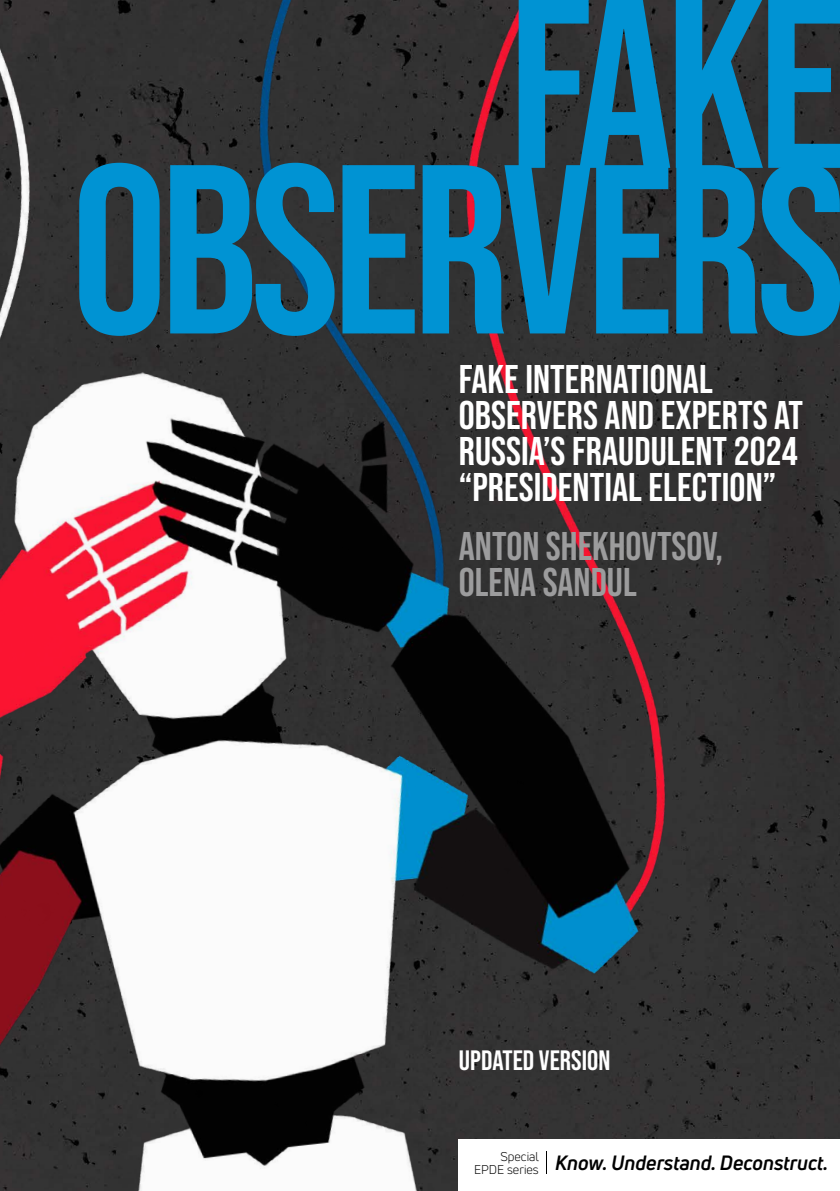
<style>
.page{position:relative;width:840px;height:1191px;background:#fff}
.page>*{position:absolute;margin:0;border:0;box-sizing:border-box;transform-origin:0 0}
.t1{font:240.4px "Bebas Neue";letter-spacing:-.03em;color:#0093d3}
.t2{font:40px/36px "Bebas Neue";color:#fff}
.t3{font:40px/36px "Bebas Neue";color:#9c9c9d}
.t4{font:28px "Bebas Neue";color:#fff}
.t5{font:italic 700 20.2px "Uni Neue";color:#000}
.t6{font:12.4px "Uni Neue";color:#000}
</style>
<div class="page">
<div style="left:802px;top:0;width:37px;height:1139px;background:#313131"></div>
<img style="left:0;top:0;width:802px;height:1191px">
<div style="left:458px;top:1139px;width:381px;height:52px;background:#fff"></div>
<svg style="left:546px;top:1151px;width:1px;height:23px"></svg>
<h1 class="t1" style="left:508px;top:-51px;width:338px">FAKE</h1>
<h1 class="t1" style="left:71px;top:114px;width:775px">OBSERVERS</h1>
<p class="t2" style="left:458px;top:361px;width:345px">FAKE INTERNATIONAL<br>OBSERVERS AND EXPERTS AT<br>RUSSIA’S FRAUDULENT 2024 “PRESIDENTIAL ELECTION”</p>
<p class="t3" style="left:458px;top:527px;width:265px">ANTON SHEKHOVTSOV,<br>OLENA SANDUL</p>
<p class="t4" style="left:458px;top:1044px;width:153px">UPDATED VERSION</p>
<p class="t6" style="left:500px;top:1149px;width:40px">Special</p>
<p class="t5" style="left:473px;top:1150px;width:355px"><sub>EPDE</sub> <sub>series</sub> Know. Understand. Deconstruct.</p>
</div>
